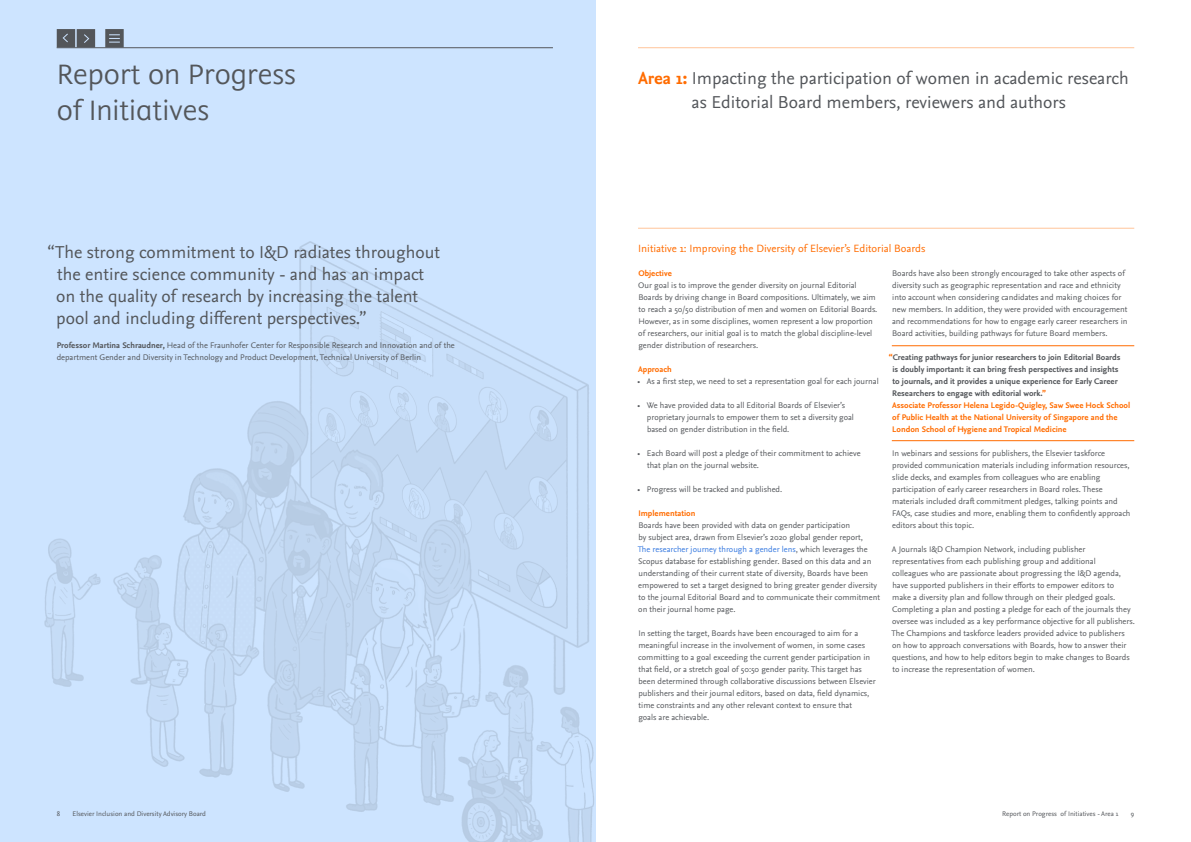
<style>
.page{position:relative;width:1191px;height:842px;background:#fff}
.page>*{position:absolute;margin:0;border:0;box-sizing:border-box;transform-origin:0 0}
.Headers{font:300 32px/36px "Elsevier Display";color:#53565a}
.QUOTE{font:18px/22px "Nexus Sans Pro";color:#53565a}
.Sub_Section_Headers{font:18px/24px "Nexus Sans Pro";color:#53565a;text-align:center}
.Headers-2{font:11px "Nexus Sans Pro";color:#ff6c00}
.t1{font:8.5px/12px "Nexus Sans Pro";color:#53565a}
.Quote_In_copy{font:700 8.5px/12px "Nexus Sans Pro";color:#53565a}
.t2{font:700 8.5px "Nexus Sans Pro";color:#ff6c00}
.t3{font:7px "Nexus Sans Pro";color:#53565a}
.s1{font-weight:700;color:#ff6c00}
.s2{color:#ff6c00}
.s3{color:#3679e0}
.s4{font-weight:700}
</style>
<div class="page">
<div style="left:0;top:0;width:595px;height:842px;background:#cde4ff"></div>
<img style="left:44px;top:241px;width:550px;height:601px">
<hr style="left:891px;top:346px;width:243px;height:1px;background:#ff6c00">
<hr style="left:891px;top:440px;width:243px;height:1px;background:#ff6c00">
<hr style="left:638px;top:228px;width:496px;height:1px;background:#ffc499">
<hr style="left:638px;top:47px;width:496px;height:1px;background:#ffc499">
<hr style="left:57px;top:47px;width:496px;height:1px;background:#53565a">
<svg style="left:57px;top:29px;width:38px;height:19px"></svg>
<svg style="left:105px;top:29px;width:19px;height:18px"></svg>
<p class="Headers" style="left:57px;top:56px;width:241px">Report on Progress of Initiatives</p>
<p class="Sub_Section_Headers" style="left:638px;top:65px;width:492px"><span class="s1">Area 1:</span> Impacting the participation of women in academic research as Editorial Board members, reviewers and authors</p>
<p class="QUOTE" style="left:56px;top:240px;width:385px;text-indent:-9px">“The strong commitment to I&amp;D radiates throughout the entire science community - and has an impact on the quality of research by increasing the talent pool and including different perspectives.”</p>
<p class="Headers-2" style="left:638px;top:240px;width:289px">Initiative 1: Improving the Diversity of Elsevier’s Editorial Boards</p>
<p class="t1" style="left:892px;top:267px;width:237px">Boards have also been strongly encouraged to take other aspects of diversity such as geographic representation and race and ethnicity into account when considering candidates and making choices for new members. In addition, they were provided with encouragement and recommendations for how to engage early career researchers in Board activities, building pathways for future Board members.</p>
<p class="Quote_In_copy" style="left:892px;top:351px;width:240px;text-indent:-3px"><span class="s2">“</span>Creating pathways for junior researchers to join Editorial Boards<br>is doubly important: it can bring fresh perspectives and insights<br>to journals, and it provides a unique experience for Early Career Researchers to engage with editorial work.<span class="s2">”<br>Associate Professor Helena Legido-Quigley, Saw Swee Hock School of Public Health at the National University of Singapore and the London School of Hygiene and Tropical Medicine</span></p>
<p class="t1" style="left:892px;top:447px;width:240px">In webinars and sessions for publishers, the Elsevier taskforce provided communication materials including information resources, slide decks, and examples from colleagues who are enabling participation of early career researchers in Board roles. These materials included draft commitment pledges, talking points and FAQs, case studies and more, enabling them to confidently approach editors about this topic.</p>
<p class="t1" style="left:891px;top:543px;width:245px">A Journals I&amp;D Champion Network, including publisher representatives from each publishing group and additional<br>colleagues who are passionate about progressing the I&amp;D agenda, have supported publishers in their efforts to empower editors to<br>make a diversity plan and follow through on their pledged goals.<br>Completing a plan and posting a pledge for each of the journals they oversee was included as a key performance objective for all publishers.<br>The Champions and taskforce leaders provided advice to publishers on how to approach conversations with Boards, how to answer their questions, and how to help editors begin to make changes to Boards to increase the representation of women.</p>
<p class="t1" style="left:638px;top:267px;width:240px"><span class="s1">Objective<br></span>Our goal is to improve the gender diversity on journal Editorial Boards by driving change in Board compositions. Ultimately, we aim to reach a 50/50 distribution of men and women on Editorial Boards.<br>However, as in some disciplines, women represent a low proportion of researchers, our initial goal is to match the global discipline-level gender distribution of researchers.</p>
<p class="t2" style="left:638px;top:363px;width:35px">Approach</p>
<p class="t1" style="left:637px;top:375px;width:243px">• As a first step, we need to set a representation goal for each journal</p>
<p class="t1" style="left:647px;top:399px;width:209px;text-indent:-9px">• We have provided data to all Editorial Boards of Elsevier’s proprietary journals to empower them to set a diversity goal based on gender distribution in the field.</p>
<p class="t1" style="left:647px;top:447px;width:215px;text-indent:-10px">• Each Board will post a pledge of their commitment to achieve that plan on the journal website.</p>
<p class="t1" style="left:637px;top:483px;width:146px">• Progress will be tracked and published.</p>
<p class="t1" style="left:637px;top:507px;width:244px"><span class="s1">Implementation<br></span>Boards have been provided with data on gender participation<br>by subject area, drawn from Elsevier’s 2020 global gender report,<br><span class="s3">The researcher journey through a gender lens</span>, which leverages the Scopus database for establishing gender. Based on this data and an understanding of their current state of diversity, Boards have been empowered to set a target designed to bring greater gender diversity to the journal Editorial Board and to communicate their commitment on their journal home page.</p>
<p class="t1" style="left:638px;top:627px;width:239px">In setting the target, Boards have been encouraged to aim for a meaningful increase in the involvement of women, in some cases committing to a goal exceeding the current gender participation in that field, or a stretch goal of 50:50 gender parity. This target has been determined through collaborative discussions between Elsevier publishers and their journal editors, based on data, field dynamics, time constraints and any other relevant context to ensure that<br>goals are achievable.</p>
<p class="t1" style="left:57px;top:339px;width:400px"><span class="s4">Professor Martina Schraudner,</span> Head of the Fraunhofer Center for Responsible Research and Innovation and of the department Gender and Diversity in Technology and Product Development, Technical University of Berlin</p>
<p class="t3" style="left:57px;top:808px;width:5px">8</p>
<p class="t3" style="left:73px;top:808px;width:135px">Elsevier Inclusion and Diversity Advisory Board</p>
<p class="t3" style="left:1002px;top:808px;width:118px">Report on Progress of Initiatives - Area 1</p>
<p class="t3" style="left:1131px;top:808px;width:5px">9</p>
</div>
